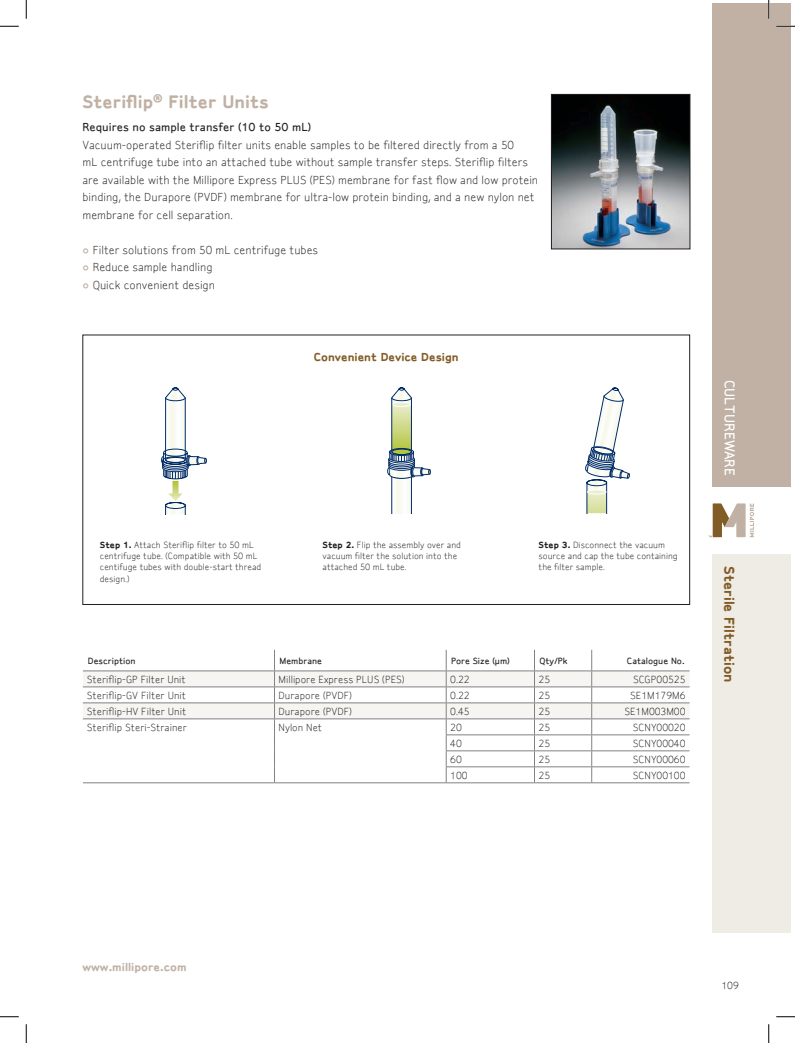
<style>
.page{position:relative;width:795px;height:1043px;background:#fff}
.page>*{position:absolute;margin:0;border:0;box-sizing:border-box;transform-origin:0 0}
.t1{font:700 17.5px "Millipore Sylvia XO";color:#c0b1a4}
.t2{font:700 13.75px "Millipore Sylvia XO";color:#825c26}
.t3{font:500 13.75px "Millipore Sylvia XO";color:#fff}
.t4{font:11.25px/17.5px "Millipore Sylvia XO";color:#231f20}
.t5{font:500 11.25px "Millipore Sylvia XO";color:#231f20}
.t6{font:700 11.25px "Millipore Sylvia XO";color:#825c26}
.t7{font:700 11.25px "Millipore Sylvia XO";color:#c0b1a4}
.t8{font:10px "Millipore Sylvia XO";color:#231f20}
.t9{font:8.75px/11.2px "Millipore Sylvia XO";color:#231f20}
.t10{font:500 8.75px "Millipore Sylvia XO";color:#231f20}
.s1{font-weight:500;color:#c0b1a4}
.s2{font-weight:700}
</style>
<div class="page">
<div style="left:712px;top:554px;width:79px;height:379px;background:#efece5"></div>
<svg style="left:709px;top:503px;width:45px;height:34px"></svg>
<div style="left:712px;top:4px;width:79px;height:483px;background:#c0b1a4"></div>
<hr style="left:83px;top:782px;width:192px;height:1px;background:#808285">
<hr style="left:275px;top:782px;width:171px;height:1px;background:#808285">
<hr style="left:446px;top:782px;width:89px;height:1px;background:#808285">
<hr style="left:535px;top:782px;width:57px;height:1px;background:#808285">
<hr style="left:592px;top:782px;width:98px;height:1px;background:#808285">
<svg style="left:83px;top:650px;width:607px;height:132px"></svg>
<img style="left:553px;top:96px;width:135px;height:151px">
<div style="left:551px;top:94px;width:139px;height:155px;border:1px solid #231f20"></div>
<div style="left:82px;top:335px;width:608px;height:270px;border:1px solid #231f20"></div>
<svg style="left:161px;top:387px;width:46px;height:127px"></svg>
<svg style="left:387px;top:387px;width:44px;height:126px"></svg>
<svg style="left:585px;top:387px;width:45px;height:126px"></svg>
<svg style="left:0;top:25px;width:19px;height:2px"></svg>
<svg style="left:776px;top:25px;width:19px;height:2px"></svg>
<svg style="left:0;top:1016px;width:19px;height:1px"></svg>
<svg style="left:776px;top:1016px;width:19px;height:1px"></svg>
<svg style="left:25px;top:0;width:2px;height:19px"></svg>
<svg style="left:25px;top:1024px;width:2px;height:18px"></svg>
<svg style="left:768px;top:0;width:2px;height:19px"></svg>
<svg style="left:768px;top:1024px;width:2px;height:18px"></svg>
<h1 class="t1" style="left:82px;top:90px;width:188px">Steriflip<sup>®</sup> Filter Units</h1>
<p class="t5" style="left:82px;top:120px;width:230px">Requires no sample transfer (10 to 50 mL)</p>
<p class="t4" style="left:82px;top:136px;width:457px">Vacuum-operated Steriflip filter units enable samples to be filtered directly from a 50<br>mL centrifuge tube into an attached tube without sample transfer steps. Steriflip filters are available with the Millipore Express PLUS (PES) membrane for fast flow and low protein binding, the Durapore (PVDF) membrane for ultra-low protein binding, and a new nylon net membrane for cell separation.</p>
<p class="t4" style="left:82px;top:241px;width:237px"><span class="s1">•</span> Filter solutions from 50 mL centrifuge tubes</p>
<p class="t4" style="left:82px;top:258px;width:132px"><span class="s1">•</span> Reduce sample handling</p>
<p class="t4" style="left:82px;top:276px;width:134px"><span class="s1">•</span> Quick convenient design</p>
<p class="t6" style="left:314px;top:350px;width:146px">Convenient Device Design</p>
<p class="t9" style="left:100px;top:539px;width:163px"><span class="s2">Step 1.</span> Attach Steriflip filter to 50 mL centrifuge tube. (Compatible with 50 mL centifuge tubes with double-start thread design.)</p>
<p class="t9" style="left:323px;top:539px;width:140px"><span class="s2">Step 2.</span> Flip the assembly over and vacuum filter the solution into the attached 50 mL tube.</p>
<p class="t9" style="left:539px;top:539px;width:141px"><span class="s2">Step 3.</span> Disconnect the vacuum source and cap the tube containing the filter sample.</p>
<p class="t10" style="left:88px;top:655px;width:49px">Description</p>
<p class="t10" style="left:280px;top:655px;width:44px">Membrane</p>
<p class="t10" style="left:451px;top:655px;width:60px">Pore Size (µm)</p>
<p class="t10" style="left:540px;top:655px;width:30px">Qty/Pk</p>
<p class="t10" style="left:627px;top:655px;width:59px">Catalogue No.</p>
<p class="t8" style="left:87px;top:673px;width:100px">Steriflip-GP Filter Unit</p>
<p class="t8" style="left:279px;top:673px;width:128px">Millipore Express PLUS (PES)</p>
<p class="t8" style="left:450px;top:673px;width:21px">0.22</p>
<p class="t8" style="left:539px;top:673px;width:13px">25</p>
<p class="t8" style="left:633px;top:673px;width:54px">SCGP00525</p>
<p class="t8" style="left:87px;top:689px;width:101px">Steriflip-GV Filter Unit</p>
<p class="t8" style="left:279px;top:689px;width:75px">Durapore (PVDF)</p>
<p class="t8" style="left:450px;top:689px;width:21px">0.22</p>
<p class="t8" style="left:539px;top:689px;width:13px">25</p>
<p class="t8" style="left:630px;top:689px;width:57px">SE1M179M6</p>
<p class="t8" style="left:87px;top:705px;width:101px">Steriflip-HV Filter Unit</p>
<p class="t8" style="left:279px;top:705px;width:75px">Durapore (PVDF)</p>
<p class="t8" style="left:450px;top:705px;width:21px">0.45</p>
<p class="t8" style="left:539px;top:705px;width:13px">25</p>
<p class="t8" style="left:624px;top:705px;width:63px">SE1M003M00</p>
<p class="t8" style="left:87px;top:721px;width:102px">Steriflip Steri-Strainer</p>
<p class="t8" style="left:279px;top:721px;width:45px">Nylon Net</p>
<p class="t8" style="left:450px;top:721px;width:13px">20</p>
<p class="t8" style="left:539px;top:721px;width:13px">25</p>
<p class="t8" style="left:633px;top:721px;width:54px">SCNY00020</p>
<p class="t8" style="left:450px;top:737px;width:13px">40</p>
<p class="t8" style="left:539px;top:737px;width:13px">25</p>
<p class="t8" style="left:633px;top:737px;width:54px">SCNY00040</p>
<p class="t8" style="left:450px;top:753px;width:13px">60</p>
<p class="t8" style="left:539px;top:753px;width:13px">25</p>
<p class="t8" style="left:633px;top:753px;width:54px">SCNY00060</p>
<p class="t8" style="left:450px;top:769px;width:19px">100</p>
<p class="t8" style="left:539px;top:769px;width:13px">25</p>
<p class="t8" style="left:633px;top:769px;width:54px">SCNY00100</p>
<p class="t3" style="left:738px;top:379px;width:98px;rotate:90deg">cultureware</p>
<p class="t2" style="left:738px;top:566px;width:118px;rotate:90deg">Sterile Filtration</p>
<p class="t7" style="left:82px;top:960px;width:106px">www.millipore.com</p>
<p class="t8" style="left:722px;top:979px;width:19px">109</p>
</div>
